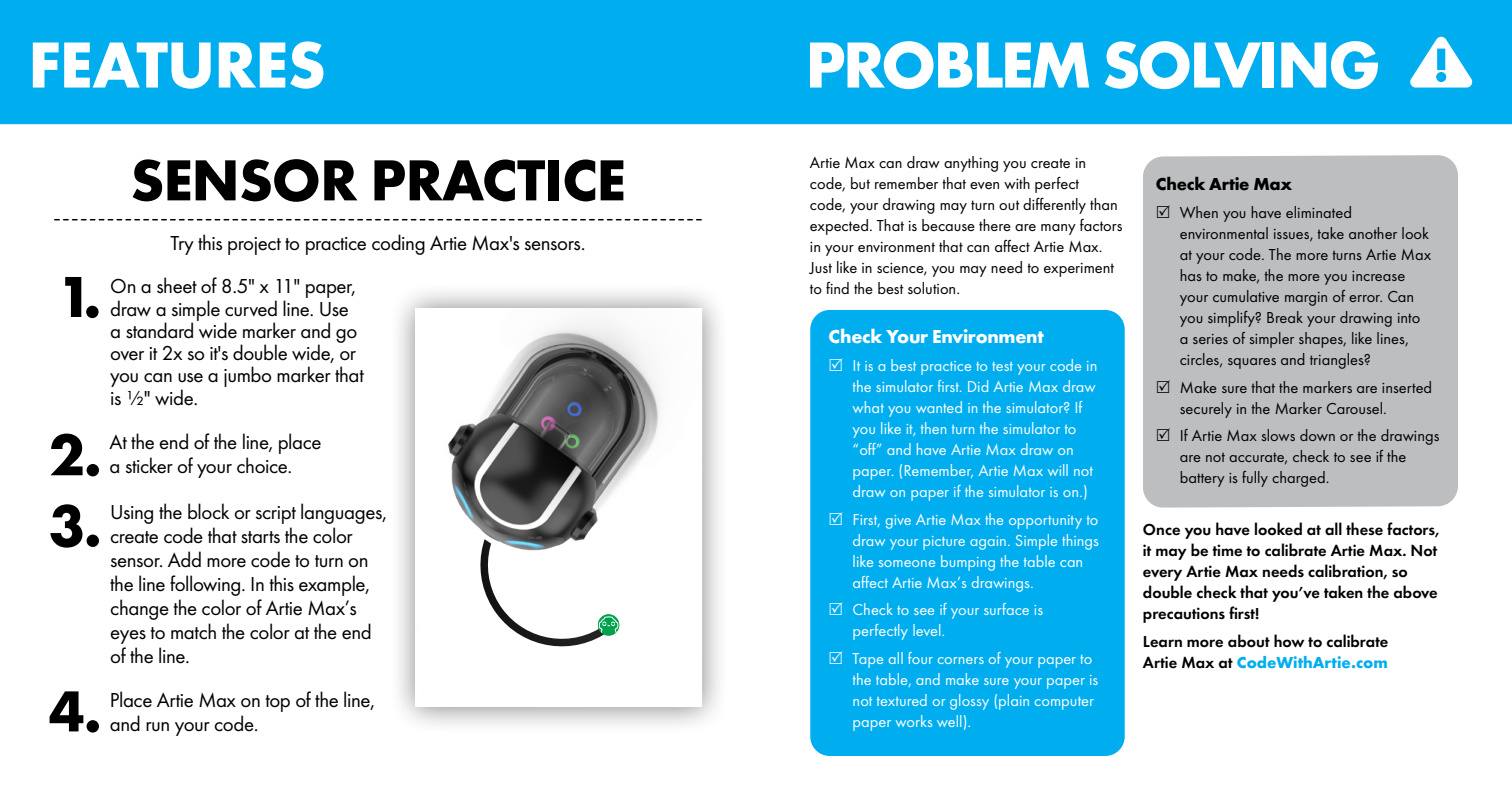
<style>
.page{position:relative;width:1512px;height:810px;background:#fff}
.page>*{position:absolute;margin:0;border:0;box-sizing:border-box;transform-origin:0 0}
.t1{font:700 67.5px "Function Pro";letter-spacing:-.045em;color:#fff}
.t2{font:700 67.5px "Function Pro";letter-spacing:-.02em;color:#fff}
.t3{font:700 60px "Function Pro";letter-spacing:-.02em;color:#000}
.t4{font:21px/24px "Function Pro";letter-spacing:-.02em;color:#000}
.t5{font:700 19.5px "Function Pro";letter-spacing:-.015em;color:#fff}
.t6{font:700 18px "Function Pro";letter-spacing:-.015em;color:#000}
.t7{font:16.5px/21px "Function Pro";color:#000}
.t8{font:16.5px/21px "Function Pro";color:#fff}
.t9{font:600 16.5px/21px "Function Pro";color:#000}
.s1{font-weight:700;color:#00aeef}
</style>
<div class="page">
<div style="left:0;top:0;width:1512px;height:124px;background:#00aeef"></div>
<div style="left:1143px;top:155px;width:315px;height:353px;background:#bcbec0"></div>
<div style="left:810px;top:310px;width:315px;height:446px;background:#00aeef;border-radius:19px"></div>
<svg style="left:1409px;top:36px;width:65px;height:52px"></svg>
<div style="left:388px;top:281px;width:341px;height:454px;background:#000;opacity:.5"></div>
<img style="left:416px;top:309px;width:286px;height:398px">
<svg style="left:55px;top:219px;width:646px;height:1px"></svg>
<div style="left:598px;top:614px;width:21px;height:22px;border:1px solid #00a14b;border-radius:50%"></div>
<svg style="left:474px;top:492px;width:144px;height:164px"></svg>
<svg style="left:1157px;top:205px;width:13px;height:13px"></svg>
<svg style="left:1157px;top:380px;width:13px;height:13px"></svg>
<svg style="left:1157px;top:429px;width:13px;height:12px"></svg>
<h1 class="t2" style="left:28px;top:24px;width:300px">FEATURES</h1>
<h2 class="t3" style="left:57px;top:261px;width:46px">1.</h2>
<h2 class="t3" style="left:130px;top:144px;width:497px">SENSOR PRACTICE</h2>
<p class="t4" style="left:110px;top:222px;width:477px;line-height:42.8px;text-indent:60px">Try this project to practice coding Artie Max's sensors.<br>On a sheet of 8.5" x 11" paper,</p>
<p class="t4" style="left:110px;top:298px;width:255px;line-height:22.2px">draw a simple curved line. Use a standard wide marker and go over it 2x so it's double wide, or you can use a jumbo marker that is 1/2" wide.</p>
<h2 class="t3" style="left:49px;top:419px;width:54px">2.</h2>
<p class="t4" style="left:110px;top:430px;width:214px">At the end of the line, place a sticker of your choice.</p>
<h2 class="t3" style="left:49px;top:489px;width:54px">3.</h2>
<p class="t4" style="left:110px;top:501px;width:278px">Using the block or script languages, create code that starts the color sensor. Add more code to turn on the line following. In this example, change the color of Artie Max’s eyes to match the color at the end of the line.</p>
<h2 class="t3" style="left:49px;top:675px;width:54px">4.</h2>
<p class="t4" style="left:110px;top:688px;width:266px">Place Artie Max on top of the line,</p>
<p class="t4" style="left:110px;top:712px;width:150px">and run your code.</p>
<h1 class="t1" style="left:805px;top:24px;width:577px">PROBLEM SOLVING</h1>
<p class="t7" style="left:810px;top:152px;width:314px">Artie Max can draw anything you create in code, but remember that even with perfect<br>code, your drawing may turn out differently than expected. That is because there are many factors in your environment that can affect Artie Max.<br>Just like in science, you may need to experiment to find the best solution.</p>
<p class="t5" style="left:829px;top:325px;width:217px">Check Your Environment</p>
<p class="t8" style="left:853px;top:355px;width:246px">It is a best practice to test your code in the simulator first. Did Artie Max draw what you wanted in the simulator? If you like it, then turn the simulator to “off” and have Artie Max draw on paper. (Remember, Artie Max will not draw on paper if the simulator is on.)</p>
<p class="t8" style="left:853px;top:509px;width:248px">First, give Artie Max the opportunity to draw your picture again. Simple things like someone bumping the table can affect Artie Max’s drawings.</p>
<p class="t8" style="left:853px;top:600px;width:192px">Check to see if your surface is perfectly level.</p>
<p class="t8" style="left:853px;top:648px;width:247px">Tape all four corners of your paper to the table, and make sure your paper is not textured or glossy (plain computer paper works well).</p>
<p class="t6" style="left:1156px;top:173px;width:138px">Check Artie Max</p>
<p class="t7" style="left:1180px;top:202px;width:253px">When you have eliminated environmental issues, take another look at your code. The more turns Artie Max has to make, the more you increase your cumulative margin of error. Can you simplify? Break your drawing into a series of simpler shapes, like lines, circles, squares and triangles?</p>
<p class="t7" style="left:1180px;top:377px;width:254px">Make sure that the markers are inserted securely in the Marker Carousel.</p>
<p class="t7" style="left:1180px;top:425px;width:261px">If Artie Max slows down or the drawings are not accurate, check to see if the battery is fully charged.</p>
<p class="t9" style="left:1143px;top:519px;width:298px">Once you have looked at all these factors, it may be time to calibrate Artie Max. Not every Artie Max needs calibration, so double check that you’ve taken the above precautions first!</p>
<p class="t9" style="left:1143px;top:630px;width:247px">Learn more about how to calibrate<br>Artie Max at <span class="s1">CodeWithArtie.com</span></p>
</div>
